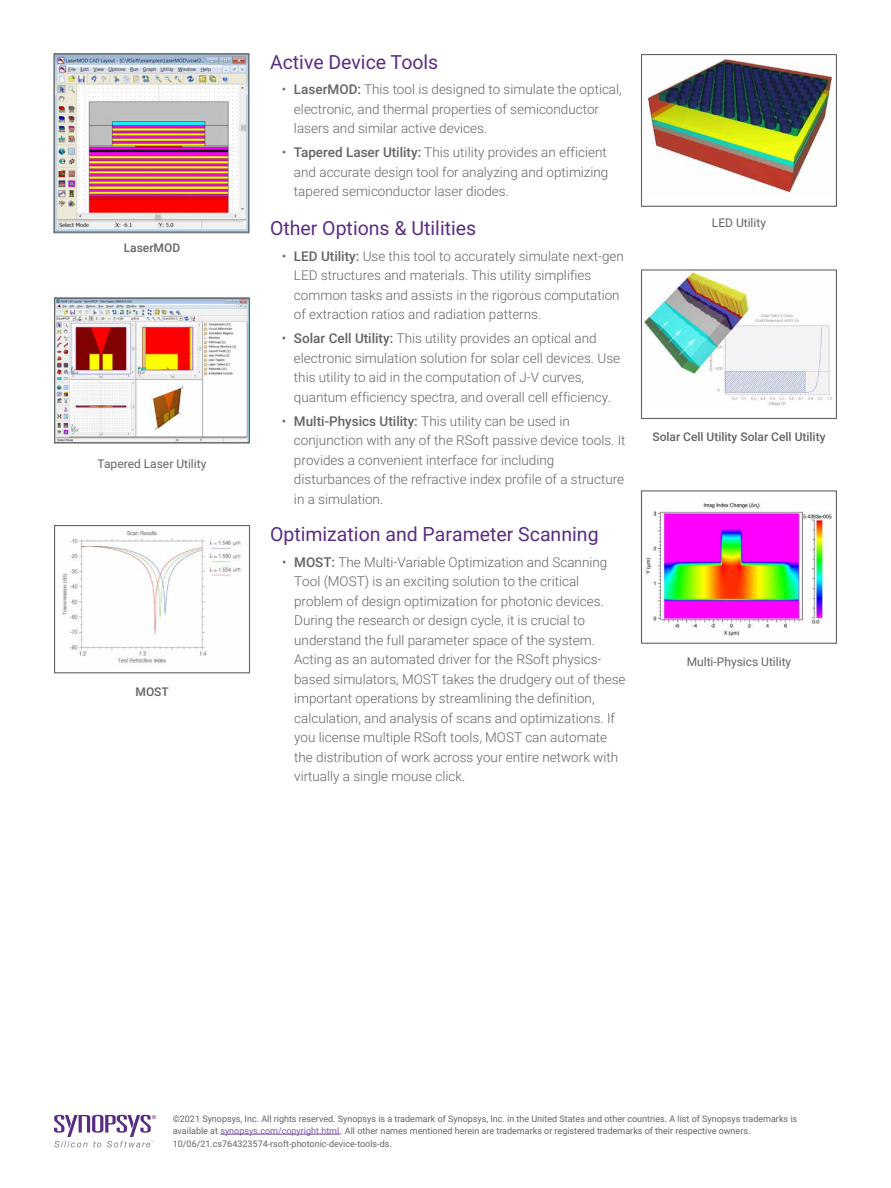
<style>
.page{position:relative;width:891px;height:1188px;background:#fff}
.page>*{position:absolute;margin:0;border:0;box-sizing:border-box;transform-origin:0 0}
.HEADING_1{font:19.5px "Roboto";color:#5a2c82}
.t1{font:19.5px "Roboto";color:#5a2c82}
.t2{font:300 13.5px/19.5px "Roboto";color:#636466}
.FIGURE_CAPTION{font:12px "Roboto";color:#636466}
.FIGURE_CAPTION-2{font:500 12px "Roboto";color:#636466}
.t3{font:9px/12px "Roboto";color:#636466}
.s1{font-weight:500}
.s2{color:#7f58a5}
</style>
<div class="page">
<svg style="left:54px;top:1115px;width:102px;height:32px"></svg>
<hr style="left:220px;top:1134px;width:120px;height:1px;background:#7f58a5">
<img style="left:55px;top:55px;width:193px;height:176px">
<div style="left:53px;top:53px;width:197px;height:180px;border:1px solid #636466"></div>
<img style="left:54px;top:297px;width:195px;height:147px">
<div style="left:54px;top:298px;width:196px;height:145px;border:1px solid #636466"></div>
<img style="left:62px;top:530px;width:179px;height:134px">
<div style="left:54px;top:525px;width:196px;height:148px;border:1px solid #636466"></div>
<img style="left:647px;top:59px;width:186px;height:134px">
<div style="left:641px;top:54px;width:196px;height:153px;border:1px solid #636466"></div>
<img style="left:644px;top:271px;width:189px;height:135px">
<div style="left:641px;top:269px;width:196px;height:150px;border:1px solid #636466"></div>
<img style="left:645px;top:502px;width:187px;height:134px">
<div style="left:641px;top:490px;width:196px;height:154px;border:1px solid #636466"></div>
<p class="FIGURE_CAPTION-2" style="left:124px;top:240px;width:58px">LaserMOD</p>
<p class="FIGURE_CAPTION" style="left:98px;top:456px;width:110px">Tapered Laser Utility</p>
<p class="FIGURE_CAPTION-2" style="left:136px;top:683px;width:35px">MOST</p>
<p class="HEADING_1" style="left:270px;top:48px;width:170px">Active Device Tools</p>
<p class="t2" style="left:294px;top:79px;width:329px;text-indent:-12px">• <span class="s1">LaserMOD:</span> This tool is designed to simulate the optical, electronic, and thermal properties of semiconductor lasers and similar active devices.</p>
<p class="t2" style="left:294px;top:142px;width:316px;text-indent:-12px">• <span class="s1">Tapered Laser Utility:</span> This utility provides an efficient and accurate design tool for analyzing and optimizing tapered semiconductor laser diodes.</p>
<p class="HEADING_1" style="left:270px;top:215px;width:208px">Other Options &amp; Utilities</p>
<p class="t2" style="left:294px;top:246px;width:331px;text-indent:-12px">• <span class="s1">LED Utility:</span> Use this tool to accurately simulate next-gen LED structures and materials. This utility simplifies common tasks and assists in the rigorous computation of extraction ratios and radiation patterns.</p>
<p class="t2" style="left:294px;top:328px;width:328px;text-indent:-12px">• <span class="s1">Solar Cell Utility:</span> This utility provides an optical and electronic simulation solution for solar cell devices. Use this utility to aid in the computation of J-V curves, quantum efficiency spectra, and overall cell efficiency.</p>
<p class="t2" style="left:294px;top:411px;width:333px;text-indent:-12px">• <span class="s1">Multi-Physics Utility:</span> This utility can be used in conjunction with any of the RSoft passive device tools. It provides a convenient interface for including disturbances of the refractive index profile of a structure in a simulation.</p>
<h1 class="t1" style="left:270px;top:521px;width:330px">Optimization and Parameter Scanning</h1>
<p class="t2" style="left:294px;top:552px;width:333px;text-indent:-12px">• <span class="s1">MOST:</span> The Multi-Variable Optimization and Scanning Tool (MOST) is an exciting solution to the critical problem of design optimization for photonic devices.<br>During the research or design cycle, it is crucial to understand the full parameter space of the system.<br>Acting as an automated driver for the RSoft physics&shy;based simulators, MOST takes the drudgery out of these important operations by streamlining the definition, calculation, and analysis of scans and optimizations. If you license multiple RSoft tools, MOST can automate the distribution of work across your entire network with virtually a single mouse click.</p>
<p class="FIGURE_CAPTION" style="left:712px;top:214px;width:56px">LED Utility</p>
<p class="FIGURE_CAPTION-2" style="left:652px;top:428px;width:175px">Solar Cell Utility Solar Cell Utility</p>
<p class="FIGURE_CAPTION" style="left:687px;top:654px;width:106px">Multi-Physics Utility</p>
<p class="t3" style="left:173px;top:1112px;width:626px">©2021 Synopsys, Inc. All rights reserved. Synopsys is a trademark of Synopsys, Inc. in the United States and other countries. A list of Synopsys trademarks is available at <span class="s2">synopsys.com/copyright.html</span> . All other names mentioned herein are trademarks or registered trademarks of their respective owners.</p>
<p class="t3" style="left:173px;top:1137px;width:221px">10/06/21.cs764323574-rsoft-photonic-device-tools-ds.</p>
</div>
